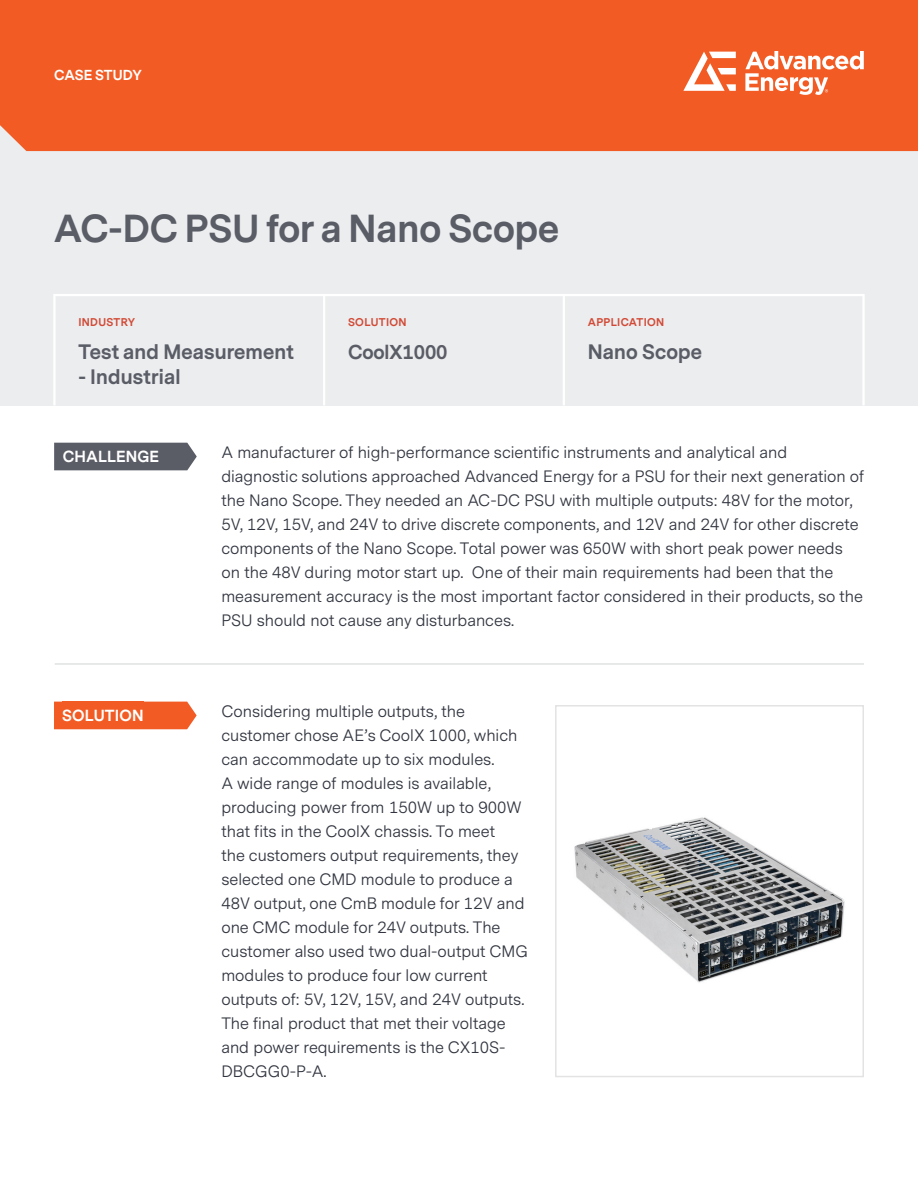
<style>
.page{position:relative;width:918px;height:1188px;background:#fff}
.page>*{position:absolute;margin:0;border:0;box-sizing:border-box;transform-origin:0 0}
.t1{font:700 36.45px "Messina Sans";color:#5a5c66}
.t2{font:700 19.5px "Messina Sans";letter-spacing:.01em;color:#5a5c66}
.t3{font:700 18.75px "Messina Sans";letter-spacing:-.01em;color:#5a5c66}
.t4{font:16.5px/24px "Messina Sans";color:#323640}
.t5{font:700 15px "Messina Sans";letter-spacing:.01em;color:#fff}
.t6{font:700 13.5px "Messina Sans";color:#fff}
.t7{font:700 10.5px "Messina Sans";letter-spacing:.03em;color:#d24a36}
</style>
<div class="page">
<div style="left:0;top:111px;width:918px;height:294px;background:#ebedef"></div>
<div style="left:0;top:0;width:918px;height:151px;background:#f25c24"></div>
<svg style="left:683px;top:52px;width:53px;height:39px"></svg>
<svg style="left:745px;top:51px;width:119px;height:44px"></svg>
<hr style="left:54px;top:294px;width:810px;height:2px;background:#fff">
<hr style="left:53px;top:294px;width:3px;height:111px;background:#fff">
<hr style="left:323px;top:294px;width:2px;height:111px;background:#fff">
<hr style="left:563px;top:294px;width:2px;height:111px;background:#fff">
<hr style="left:862px;top:294px;width:3px;height:111px;background:#fff">
<div style="left:54px;top:443px;width:143px;height:27px;background:#5a5c66"></div>
<hr style="left:55px;top:664px;width:809px;height:1px;background:#d1d3d3">
<svg style="left:54px;top:702px;width:143px;height:27px"></svg>
<div style="left:62px;top:702px;width:82px;height:27px;background:#f25c24"></div>
<div style="left:555px;top:705px;width:309px;height:372px;border:2px solid #e2e4e2"></div>
<img style="left:574px;top:817px;width:271px;height:166px">
<p class="t6" style="left:54px;top:66px;width:89px">CASE STUDY</p>
<h1 class="t1" style="left:54px;top:203px;width:507px">AC-DC PSU for a Nano Scope</h1>
<p class="t7" style="left:78px;top:315px;width:58px">INDUSTRY</p>
<p class="t2" style="left:78px;top:338px;width:217px">Test and Measurement</p>
<p class="t2" style="left:78px;top:363px;width:104px">- Industrial</p>
<p class="t7" style="left:348px;top:315px;width:60px">SOLUTION</p>
<p class="t3" style="left:348px;top:339px;width:101px">CoolX1000</p>
<p class="t7" style="left:588px;top:315px;width:78px">APPLICATION</p>
<p class="t2" style="left:588px;top:338px;width:116px">Nano Scope</p>
<p class="t5" style="left:63px;top:446px;width:98px">CHALLENGE</p>
<p class="t5" style="left:62px;top:705px;width:83px">SOLUTION</p>
<p class="t4" style="left:221px;top:441px;width:644px">A manufacturer of high-performance scientific instruments and analytical and diagnostic solutions approached Advanced Energy for a PSU for their next generation of the Nano Scope. They needed an AC-DC PSU with multiple outputs: 48V for the motor, 5V, 12V, 15V, and 24V to drive discrete components, and 12V and 24V for other discrete components of the Nano Scope. Total power was 650W with short peak power needs on the 48V during motor start up. One of their main requirements had been that the measurement accuracy is the most important factor considered in their products, so the PSU should not cause any disturbances.</p>
<p class="t4" style="left:221px;top:700px;width:308px">Considering multiple outputs, the customer chose AE’s CoolX 1000, which can accommodate up to six modules.<br>A wide range of modules is available, producing power from 150W up to 900W that fits in the CoolX chassis. To meet<br>the customers output requirements, they selected one CMD module to produce a 48V output, one CmB module for 12V and one CMC module for 24V outputs. The customer also used two dual-output CMG modules to produce four low current outputs of: 5V, 12V, 15V, and 24V outputs.<br>The final product that met their voltage and power requirements is the CX10S-DBCGG0-P-A.</p>
</div>
